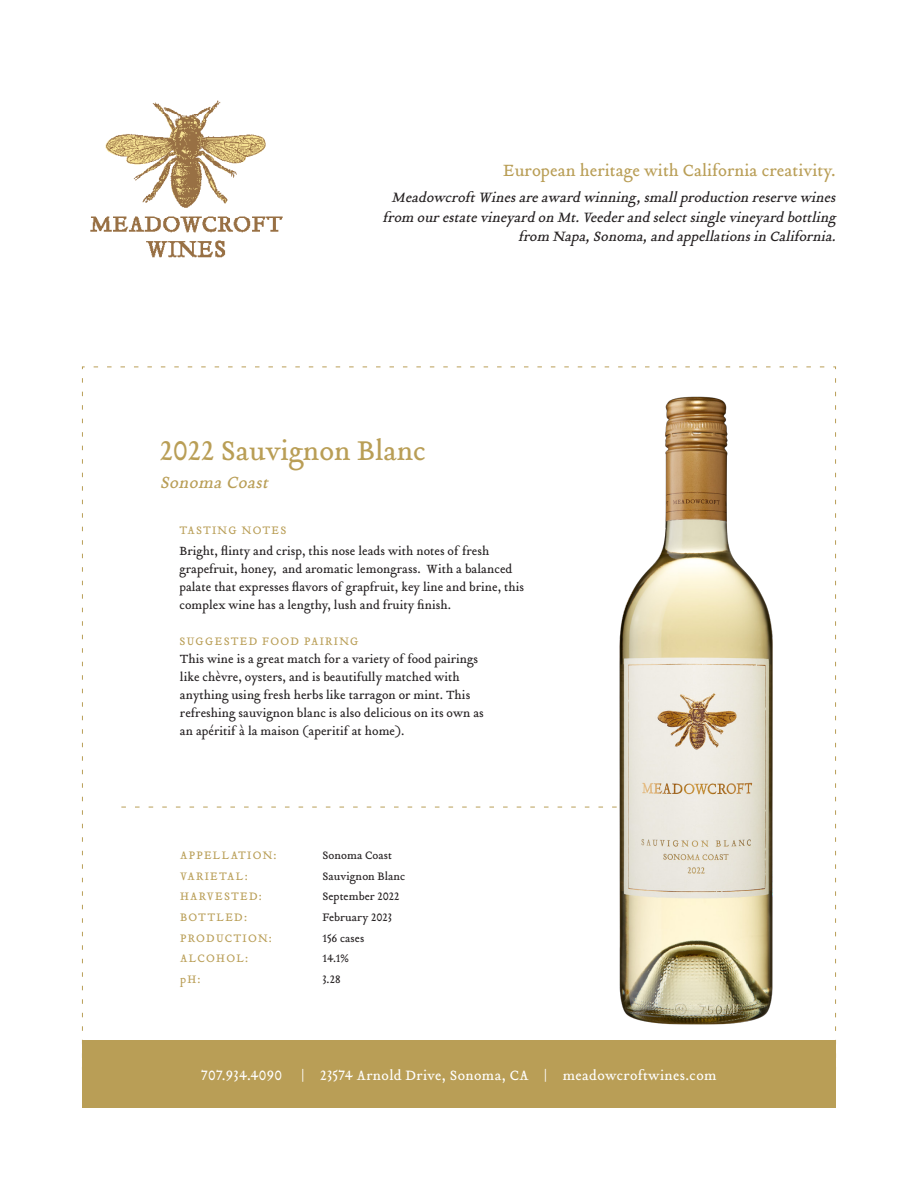
<style>
.page{position:relative;width:918px;height:1188px;background:#fff}
.page>*{position:absolute;margin:0;border:0;box-sizing:border-box;transform-origin:0 0}
.t1{font:30px "Tribute Roman";letter-spacing:-.005em;color:#b99e56}
.t2{font:18px "Tribute Roman";color:#b99e56}
.t3{font:italic 18px "Tribute Roman";color:#b99e56}
.t4{font:italic 15px/19.5px "Tribute Roman";color:#231f20;text-align:right}
.t5{font:15px "Tribute Roman";letter-spacing:.02em;color:#fff}
.t6{font:13.2px/18px "Tribute Roman";color:#231f20}
.t7{font:12px "Tribute Roman";letter-spacing:.1em;color:#b99e56}
.t8{font:12px "Tribute Roman";color:#231f20}
</style>
<div class="page">
<img style="left:90px;top:100px;width:193px;height:158px">
<svg style="left:121px;top:807px;width:482px;height:1px"></svg>
<div style="left:82px;top:1040px;width:754px;height:67px;background:#b99e56"></div>
<img style="left:612px;top:396px;width:161px;height:628px">
<h2 class="t2" style="left:503px;top:158px;width:334px">European heritage with California creativity.</h2>
<p class="t4" style="left:383px;top:188px;width:459px">MeadowcroftWinesareawardwinning,smallproduction reservewines from ourestatevineyardon Mt.Veederandselectsinglevineyardbottling from Nap a,Sonoma,andapp ellationsin California.</p>
<p class="t1" style="left:160px;top:431px;width:268px">2022 Sauvignon Blanc</p>
<p class="t3" style="left:160px;top:470px;width:115px">SonomaCoast</p>
<p class="t7" style="left:179px;top:522px;width:109px">TASTING NOTES</p>
<p class="t6" style="left:179px;top:541px;width:346px">Bright, flinty and crisp, this nose leads with notes of fresh grapefruit, honey, and aromatic lemongrass. With a balanced palate that expresses flavors of grapfruit, key line and brine, this complex wine has a lengthy, lush and fruity finish.</p>
<p class="t7" style="left:179px;top:633px;width:181px">SUGGESTED FOOD PAIRING</p>
<p class="t6" style="left:180px;top:650px;width:300px">This wine is a great match for a variety of food pairings</p>
<p class="t6" style="left:180px;top:668px;width:281px">like chèvre, oysters, and is beautifully matched with</p>
<p class="t6" style="left:180px;top:686px;width:292px">anything using fresh herbs like tarragon or mint. This</p>
<p class="t6" style="left:180px;top:704px;width:305px">refreshing sauvignon blanc is also delicious on its own as</p>
<p class="t6" style="left:180px;top:722px;width:226px">an apéritif à la maison (aperitif at home).</p>
<p class="t7" style="left:180px;top:847px;width:98px">APPELLATION:</p>
<p class="t8" style="left:322px;top:847px;width:71px">Sonoma Coast</p>
<p class="t7" style="left:180px;top:868px;width:69px">VARIETAL:</p>
<p class="t8" style="left:322px;top:868px;width:84px">Sauvignon Blanc</p>
<p class="t7" style="left:180px;top:888px;width:83px">HARVESTED:</p>
<p class="t8" style="left:322px;top:888px;width:79px">September 2022</p>
<p class="t7" style="left:180px;top:909px;width:68px">BOTTLED:</p>
<p class="t8" style="left:322px;top:909px;width:71px">February 2023</p>
<p class="t7" style="left:180px;top:930px;width:93px">PRODUCTION:</p>
<p class="t8" style="left:322px;top:930px;width:43px">156 cases</p>
<p class="t7" style="left:180px;top:951px;width:70px">ALCOHOL:</p>
<p class="t8" style="left:322px;top:951px;width:28px">14.1%</p>
<p class="t7" style="left:180px;top:971px;width:22px">pH:</p>
<p class="t8" style="left:322px;top:971px;width:20px">3.28</p>
<p class="t5" style="left:201px;top:1066px;width:517px">707.934.4090 | 23574 Arnold Drive, Sonoma, CA | meadowcroftwines.com</p>
</div>
